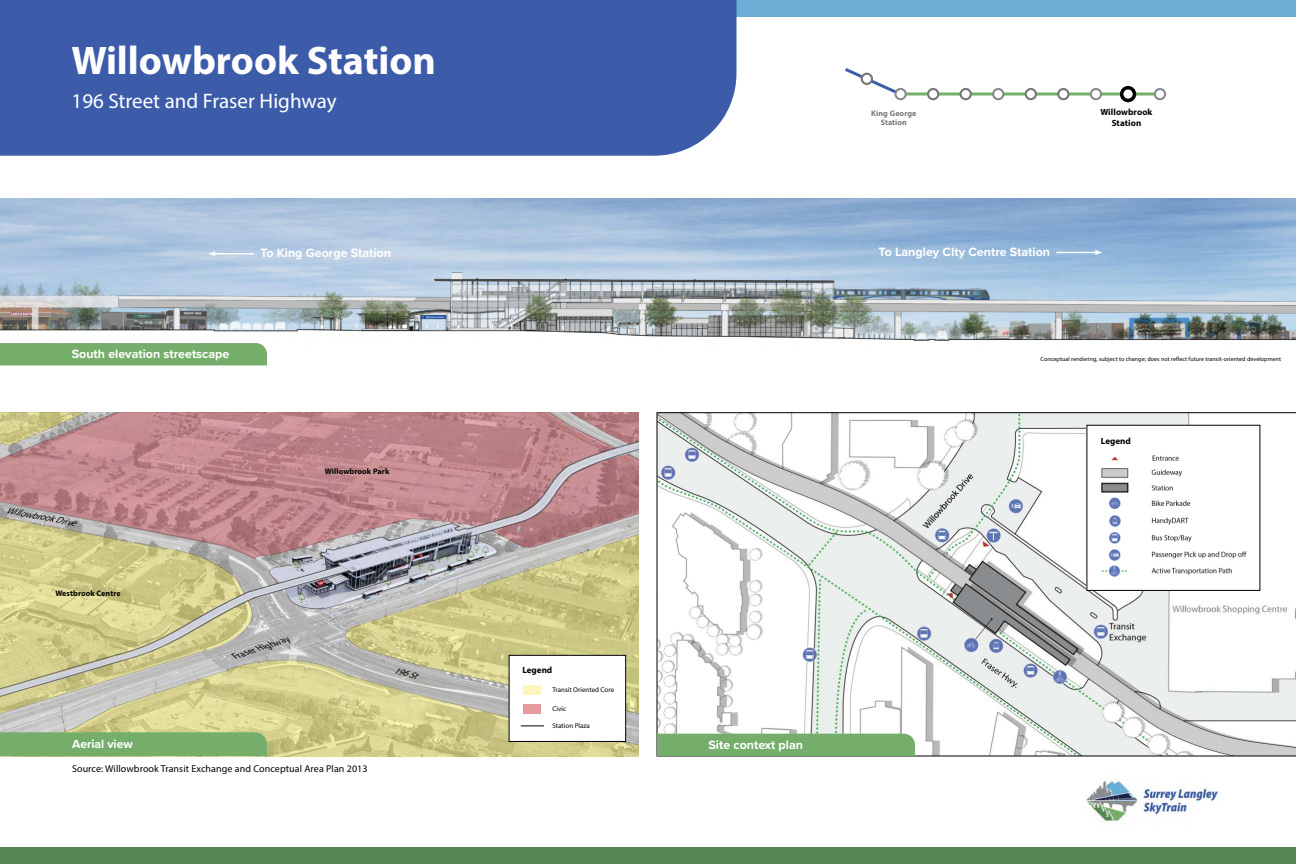
<style>
.page{position:relative;width:1296px;height:864px;background:#fff}
.page>*{position:absolute;margin:0;border:0;box-sizing:border-box;transform-origin:0 0}
.t1{font:700 40px "Myriad Pro";color:#fff}
.t2{font:21px "Myriad Pro";color:#fff}
.t3{font:700 12.5px "Proxima Nova";color:#fff}
.t4{font:700 12.2px "Proxima Nova";color:#fff}
.t5{font:10px "Myriad Pro";letter-spacing:.01em;color:#000}
.t6{font:italic 9.15px "Myriad Pro";color:#000}
.t7{font:700 9px/10.8px "Myriad Pro";color:#000;text-align:center}
.t8{font:italic 9px "Myriad Pro";color:#000}
.t9{font:700 8px "Myriad Pro";letter-spacing:.01em;color:#000}
.t10{font:700 8px/9.6px "Myriad Pro";letter-spacing:.01em;color:#77787b;text-align:center}
.t11{font:7px "Myriad Pro";color:#000}
.t12{font:6px "Myriad Pro";letter-spacing:.01em;color:#000}
</style>
<div class="page">
<div style="left:0;top:0;width:1296px;height:17px;background:#6badd5"></div>
<div style="left:0;top:847px;width:1296px;height:17px;background:#568651"></div>
<div style="left:0;top:0;width:736px;height:156px;background:#3c5caa"></div>
<svg style="left:845px;top:68px;width:59px;height:25px"></svg>
<svg style="left:907px;top:92px;width:247px;height:4px"></svg>
<div style="left:895px;top:89px;width:11px;height:10px;background:#fff;border-radius:50%"></div>
<div style="left:894px;top:88px;width:13px;height:12px;border:2px solid #898b8e;border-radius:50%"></div>
<div style="left:862px;top:74px;width:10px;height:10px;background:#fff;border-radius:50%"></div>
<div style="left:861px;top:73px;width:12px;height:12px;border:2px solid #77787b;border-radius:50%"></div>
<div style="left:928px;top:89px;width:10px;height:10px;background:#fff;border-radius:50%"></div>
<div style="left:927px;top:88px;width:12px;height:12px;border:2px solid #77787b;border-radius:50%"></div>
<div style="left:961px;top:89px;width:10px;height:10px;background:#fff;border-radius:50%"></div>
<div style="left:960px;top:88px;width:12px;height:12px;border:2px solid #77787b;border-radius:50%"></div>
<div style="left:993px;top:89px;width:10px;height:10px;background:#fff;border-radius:50%"></div>
<div style="left:992px;top:88px;width:12px;height:12px;border:2px solid #898b8e;border-radius:50%"></div>
<div style="left:1026px;top:89px;width:10px;height:10px;background:#fff;border-radius:50%"></div>
<div style="left:1025px;top:88px;width:12px;height:12px;border:2px solid #77787b;border-radius:50%"></div>
<div style="left:1058px;top:89px;width:10px;height:10px;background:#fff;border-radius:50%"></div>
<div style="left:1057px;top:88px;width:13px;height:12px;border:2px solid #77787b;border-radius:50%"></div>
<div style="left:1091px;top:89px;width:10px;height:10px;background:#fff;border-radius:50%"></div>
<div style="left:1090px;top:88px;width:12px;height:12px;border:2px solid #898b8e;border-radius:50%"></div>
<div style="left:1122px;top:88px;width:12px;height:12px;background:#fff;border-radius:50%"></div>
<div style="left:1120px;top:86px;width:16px;height:16px;border:4px solid #000;border-radius:50%"></div>
<div style="left:1154px;top:88px;width:12px;height:12px;border:2px solid #898b8e;border-radius:50%"></div>
<img style="left:1086px;top:779px;width:133px;height:45px">
<svg style="left:657px;top:413px;width:639px;height:343px"></svg>
<div style="left:657px;top:734px;width:258px;height:22px;background:#74ae6a"></div>
<img style="left:0;top:198px;width:1296px;height:143px">
<div style="left:0;top:343px;width:267px;height:22px;background:#74ae6a"></div>
<img style="left:0;top:413px;width:639px;height:343px">
<div style="left:0;top:732px;width:267px;height:24px;background:#74ae6a"></div>
<div style="left:509px;top:655px;width:117px;height:86px;background:#fff"></div>
<div style="left:509px;top:655px;width:117px;height:87px;border:1px solid #000"></div>
<div style="left:524px;top:685px;width:17px;height:10px;background:#fff5bd"></div>
<div style="left:524px;top:704px;width:17px;height:9px;background:#e69b9f"></div>
<svg style="left:521px;top:725px;width:23px;height:1px"></svg>
<img style="left:1089px;top:427px;width:169px;height:162px">
<div style="left:1101px;top:437px;width:98px;height:17px;background:#fff"></div>
<hr style="left:1056px;top:252px;width:42px;height:1px;background:#fff">
<svg style="left:1095px;top:250px;width:7px;height:5px"></svg>
<hr style="left:212px;top:253px;width:42px;height:1px;background:#fff">
<svg style="left:208px;top:251px;width:7px;height:5px"></svg>
<h1 class="t1" style="left:72px;top:45px;width:366px">Willowbrook Station</h1>
<h2 class="t2" style="left:72px;top:92px;width:267px">196 Street and Fraser Highway</h2>
<p class="t10" style="left:871px;top:109px;width:47px">King George<br>Station</p>
<p class="t3" style="left:261px;top:248px;width:132px">To King George Station</p>
<p class="t3" style="left:879px;top:247px;width:173px">To Langley CIty Centre Station</p>
<p class="t7" style="left:1100px;top:107px;width:54px">Willowbrook<br>Station</p>
<p class="t3" style="left:72px;top:349px;width:159px">South elevation streetscape</p>
<p class="t6" style="left:7px;top:506px;width:72px;rotate:11deg">Willowbrook Drive</p>
<p class="t9" style="left:55px;top:590px;width:67px">Westbrook Centre</p>
<p class="t4" style="left:72px;top:739px;width:62px">Aerial view</p>
<p class="t9" style="left:325px;top:468px;width:66px">Willowbrook Park</p>
<p class="t8" style="left:234px;top:653px;width:60px;rotate:-18deg">Fraser Highway</p>
<p class="t6" style="left:395px;top:667px;width:25px;rotate:15deg">196 St</p>
<p class="t5" style="left:72px;top:765px;width:297px">Source: Willowbrook Transit Exchange and Conceptual Area Plan 2013</p>
<p class="t7" style="left:522px;top:665px;width:31px">Legend</p>
<p class="t11" style="left:552px;top:687px;width:63px">Transit Oriented Core</p>
<p class="t11" style="left:552px;top:706px;width:15px">Civic</p>
<p class="t11" style="left:552px;top:723px;width:39px">Station Plaza</p>
<p class="t3" style="left:708px;top:739px;width:96px">Site context plan</p>
<p class="t12" style="left:1041px;top:357px;width:242px">Conceptual rendering, subject to change; does not reflect future transit-oriented development</p>
<p class="t7" style="left:1101px;top:436px;width:31px">Legend</p>
</div>
